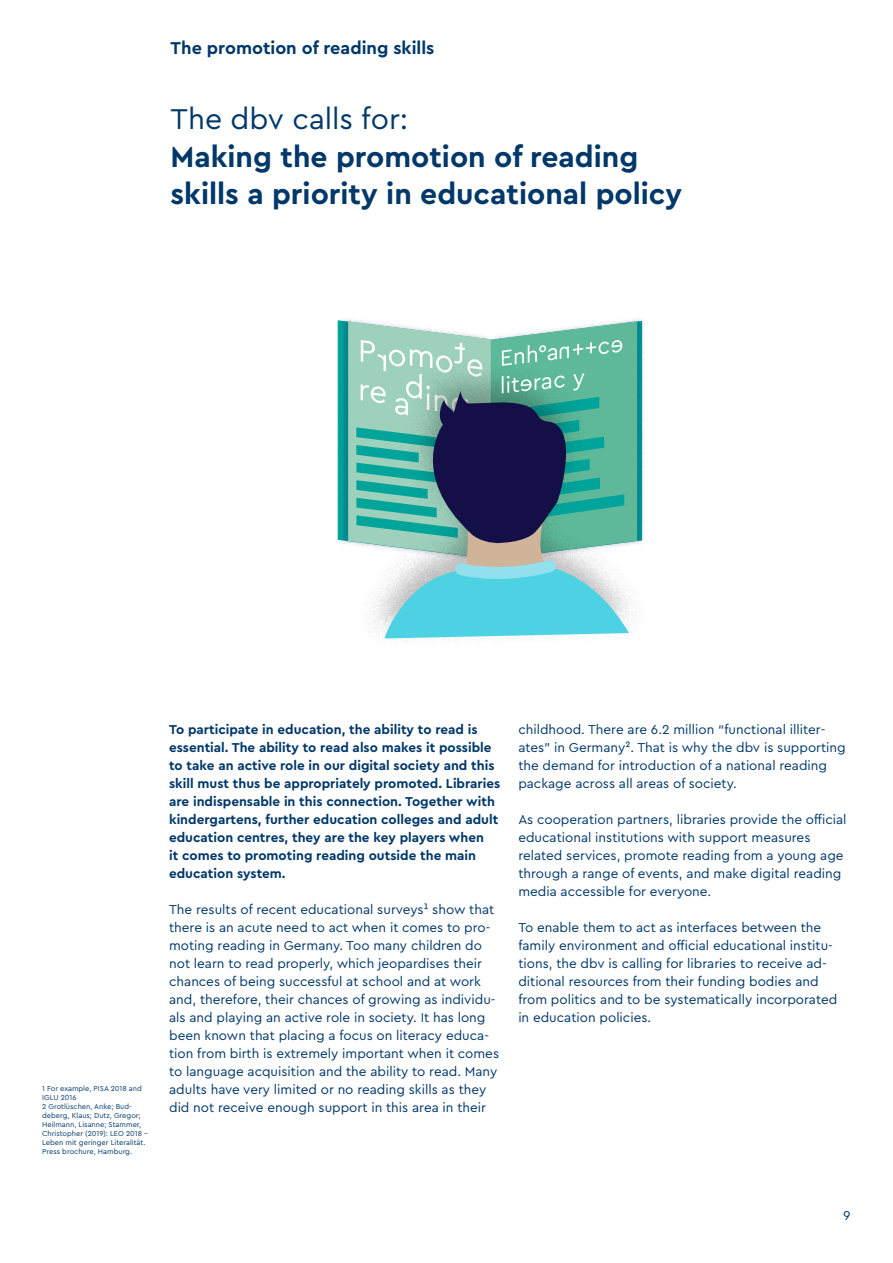
<style>
.page{position:relative;width:893px;height:1263px;background:#fff}
.page>*{position:absolute;margin:0;border:0;box-sizing:border-box;transform-origin:0 0}
.t1{font:700 30px/37.5px "Cera Pro";color:#00386a}
.t2{font:30px "Cera Pro";color:#00386a}
.t3{font:700 18px "Cera Pro";color:#00386a}
.t4{font:13.5px/18px "Cera Pro";color:#00386a}
.t5{font:700 13.5px/18px "Cera Pro";color:#00386a}
.t6{font:7.5px/9px "Cera Pro";color:#00386a}
</style>
<div class="page">
<div style="left:357px;top:352px;width:291px;height:294px;background:#000;opacity:.27"></div>
<svg style="left:338px;top:320px;width:304px;height:318px;background:#6eacac"></svg>
<h2 class="t3" style="left:171px;top:36px;width:265px">The promotion of reading skills</h2>
<h1 class="t2" style="left:171px;top:99px;width:239px">The dbv calls for:</h1>
<h1 class="t1" style="left:171px;top:136px;width:513px">Making the promotion of reading skills a priority in educational policy</h1>
<p class="t6" style="left:42px;top:1083px;width:107px">1 For example, PISA 2018 and<br>IGLU 2016<br>2 Grotlüschen, Anke; Bud&shy;deberg, Klaus; Dutz, Gregor;<br>Heilmann, Lisanne; Stammer,<br>Christopher (2019): LEO 2018 -<br>Leben mit geringer Literalität.<br>Press brochure, Hamburg.</p>
<p class="t5" style="left:169px;top:720px;width:333px">To participate in education, the ability to read is essential. The ability to read also makes it possible to take an active role in our digital society and this skill must thus be appropriately promoted. Libraries are indispensable in this connection. Together with kindergartens, further education colleges and adult education centres, they are the key players when<br>it comes to promoting reading outside the main education system.</p>
<p class="t4" style="left:169px;top:900px;width:331px">The results of recent educational surveys¹ show that there is an acute need to act when it comes to pro&shy;moting reading in Germany. Too many children do not learn to read properly, which jeopardises their chances of being successful at school and at work and, therefore, their chances of growing as individu&shy;als and playing an active role in society. It has long been known that placing a focus on literacy educa&shy;tion from birth is extremely important when it comes to language acquisition and the ability to read. Many adults have very limited or no reading skills as they did not receive enough support in this area in their</p>
<p class="t4" style="left:518px;top:720px;width:329px">childhood. There are 6.2 million “functional illiter&shy;ates” in Germany². That is why the dbv is supporting the demand for introduction of a national reading package across all areas of society.</p>
<p class="t4" style="left:518px;top:810px;width:330px">As cooperation partners, libraries provide the official educational institutions with support measures related services, promote reading from a young age through a range of events, and make digital reading media accessible for everyone.</p>
<p class="t4" style="left:518px;top:918px;width:320px">To enable them to act as interfaces between the family environment and official educational institu&shy;tions, the dbv is calling for libraries to receive ad&shy;ditional resources from their funding bodies and from politics and to be systematically incorporated in education policies.</p>
<p class="t4" style="left:843px;top:1206px;width:9px">9</p>
</div>
